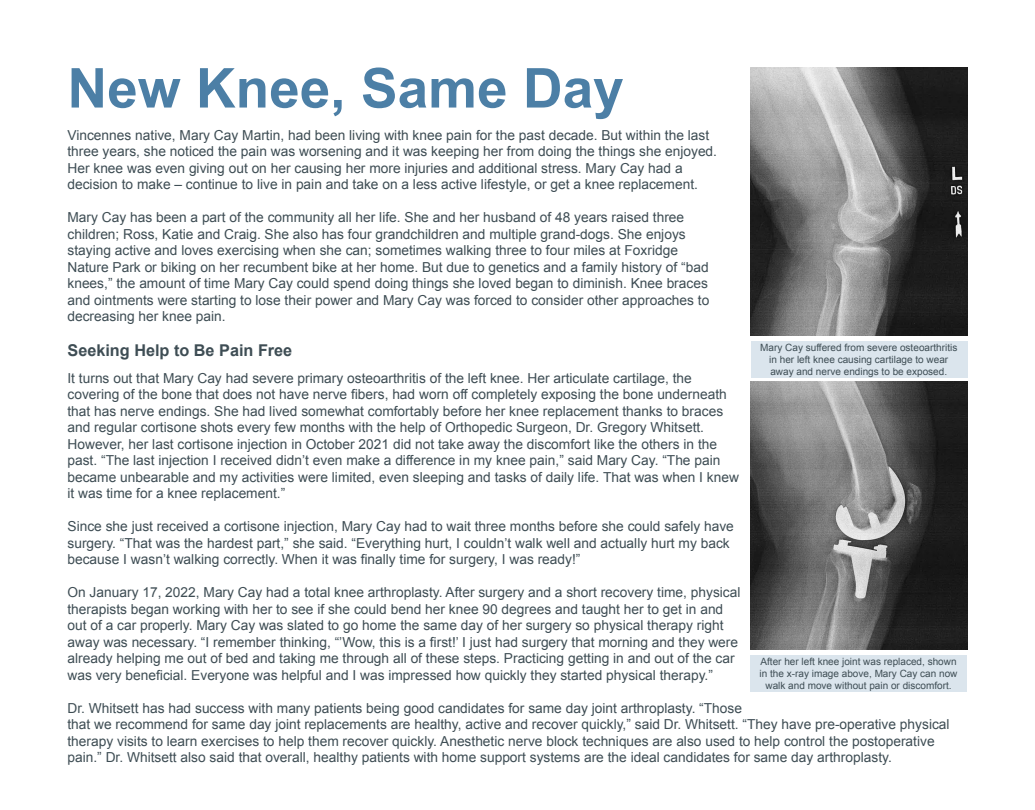
<style>
.page{position:relative;width:1035px;height:810px;background:#fff}
.page>*{position:absolute;margin:0;border:0;box-sizing:border-box;transform-origin:0 0}
.t1{font:700 55px "Arial";color:#4c7fa6}
.t2{font:700 16.25px "Arial";color:#3e4d54}
.t3{font:13.75px/16.5px "Arial";color:#3e4d54}
.t4{font:10px/12px "Arial";color:#3e4d54;text-align:center}
</style>
<div class="page">
<img style="left:751px;top:68px;width:217px;height:268px">
<img style="left:751px;top:382px;width:217px;height:268px">
<div style="left:751px;top:341px;width:217px;height:37px;background:#dbe5ed"></div>
<div style="left:750px;top:655px;width:217px;height:37px;background:#dbe5ed"></div>
<p class="t1" style="left:68px;top:52px;width:558px">New Knee, Same Day</p>
<p class="t3" style="left:68px;top:127px;width:651px">Vincennes native, Mary Cay Martin, had been living with knee pain for the past decade. But within the last three years, she noticed the pain was worsening and it was keeping her from doing the things she enjoyed.<br>Her knee was even giving out on her causing her more injuries and additional stress. Mary Cay had a decision to make – continue to live in pain and take on a less active lifestyle, or get a knee replacement.</p>
<p class="t3" style="left:68px;top:209px;width:643px">Mary Cay has been a part of the community all her life. She and her husband of 48 years raised three children; Ross, Katie and Craig. She also has four grandchildren and multiple grand-dogs. She enjoys staying active and loves exercising when she can; sometimes walking three to four miles at Foxridge Nature Park or biking on her recumbent bike at her home. But due to genetics and a family history of “bad knees,” the amount of time Mary Cay could spend doing things she loved began to diminish. Knee braces and ointments were starting to lose their power and Mary Cay was forced to consider other approaches to decreasing her knee pain.</p>
<p class="t2" style="left:68px;top:340px;width:226px">Seeking Help to Be Pain Free</p>
<p class="t3" style="left:68px;top:370px;width:673px">It turns out that Mary Cay had severe primary osteoarthritis of the left knee. Her articulate cartilage, the covering of the bone that does not have nerve fibers, had worn off completely exposing the bone underneath that has nerve endings. She had lived somewhat comfortably before her knee replacement thanks to braces and regular cortisone shots every few months with the help of Orthopedic Surgeon, Dr. Gregory Whitsett.<br>However, her last cortisone injection in October 2021 did not take away the discomfort like the others in the past. “The last injection I received didn’t even make a difference in my knee pain,” said Mary Cay. “The pain became unbearable and my activities were limited, even sleeping and tasks of daily life. That was when I knew it was time for a knee replacement.”</p>
<p class="t3" style="left:68px;top:518px;width:668px">Since she just received a cortisone injection, Mary Cay had to wait three months before she could safely have surgery. “That was the hardest part,” she said. “Everything hurt, I couldn’t walk well and actually hurt my back because I wasn’t walking correctly. When it was finally time for surgery, I was ready!”</p>
<p class="t3" style="left:68px;top:584px;width:675px">On January 17, 2022, Mary Cay had a total knee arthroplasty. After surgery and a short recovery time, physical therapists began working with her to see if she could bend her knee 90 degrees and taught her to get in and out of a car properly. Mary Cay was slated to go home the same day of her surgery so physical therapy right away was necessary. “I remember thinking, “’Wow, this is a first!’ I just had surgery that morning and they were already helping me out of bed and taking me through all of these steps. Practicing getting in and out of the car was very beneficial. Everyone was helpful and I was impressed how quickly they started physical therapy.”</p>
<p class="t3" style="left:68px;top:700px;width:884px">Dr. Whitsett has had success with many patients being good candidates for same day joint arthroplasty. “Those<br>that we recommend for same day joint replacements are healthy, active and recover quickly,” said Dr. Whitsett. “They have pre-operative physical therapy visits to learn exercises to help them recover quickly. Anesthetic nerve block techniques are also used to help control the postoperative pain.” Dr. Whitsett also said that overall, healthy patients with home support systems are the ideal candidates for same day arthroplasty.</p>
<p class="t4" style="left:760px;top:342px;width:199px">Mary Cay suffered from severe osteoarthritis in her left knee causing cartilage to wear away and nerve endings to be exposed.</p>
<p class="t4" style="left:760px;top:655px;width:199px">After her left knee joint was replaced, shown in the x-ray image above, Mary Cay can now walk and move without pain or discomfort.</p>
</div>
